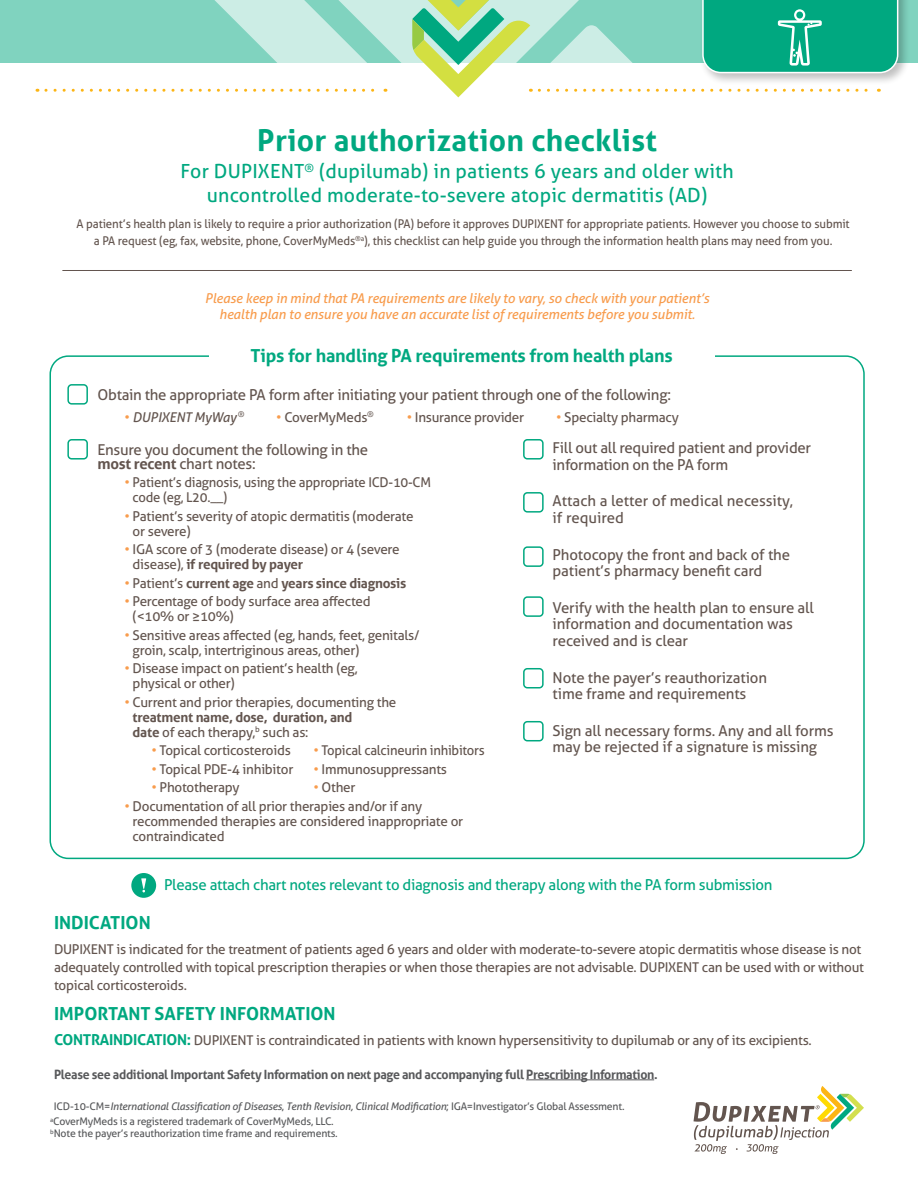
<style>
.page{position:relative;width:918px;height:1188px;background:#fff}
.page>*{position:absolute;margin:0;border:0;box-sizing:border-box;transform-origin:0 0}
.t1{font:700 30px "Aller";letter-spacing:.01em;color:#00a880}
.t2{font:19.5px/23.4px "Aller";letter-spacing:.01em;color:#00a880;text-align:center}
.t3{font:700 18px "Aller";letter-spacing:-.01em;color:#00a880}
.t4{font:15px/16.5px "Aller";letter-spacing:-.01em;color:#63554f}
.t5{font:15px "Aller";letter-spacing:-.02em;color:#00a880}
.t6{font:13.5px/15px "Aller";letter-spacing:-.02em;color:#63554f}
.t7{font:italic 13.5px/16.5px "Aller";letter-spacing:-.01em;color:#f89c4d;text-align:center}
.t8{font:700 13.5px "Aller";letter-spacing:-.02em;color:#63554f}
.t9{font:italic 13.5px "Aller";letter-spacing:-.02em;color:#63554f}
.t10{font:700 12.75px "Aller";letter-spacing:-.025em;color:#58595b}
.t11{font:12px/16.5px "Aller";letter-spacing:-.01em;color:#63554f;text-align:center;scale:.96 1}
.t12{font:10.5px/15px "Aller";letter-spacing:-.02em;color:#58595b}
.s1{font-style:normal;color:#f89c4d}
.s2{color:#f89c4d}
.s3{font-weight:700}
.s4{font-weight:400;color:#f89c4d}
.s5{font-weight:400}
.s6{font-weight:700;font-size:15px;color:#00a880}
.s7{font-style:italic}
</style>
<div class="page">
<div style="left:0;top:0;width:918px;height:63px;background:#80d3bf"></div>
<hr style="left:62px;top:270px;width:790px;height:1px;background:#63554f">
<div style="left:67px;top:384px;width:21px;height:21px;border:2px solid #00a880;border-radius:4px"></div>
<div style="left:523px;top:492px;width:21px;height:21px;border:2px solid #00a880;border-radius:4px"></div>
<div style="left:523px;top:546px;width:21px;height:21px;border:2px solid #00a880;border-radius:4px"></div>
<div style="left:523px;top:596px;width:21px;height:21px;border:2px solid #00a880;border-radius:4px"></div>
<div style="left:523px;top:668px;width:21px;height:21px;border:2px solid #00a880;border-radius:4px"></div>
<div style="left:523px;top:721px;width:21px;height:20px;border:2px solid #00a880;border-radius:4px"></div>
<div style="left:67px;top:439px;width:21px;height:21px;border:2px solid #00a880;border-radius:4px"></div>
<div style="left:523px;top:439px;width:21px;height:21px;border:2px solid #00a880;border-radius:4px"></div>
<hr style="left:526px;top:1080px;width:128px;height:1px;background:#58595b">
<svg style="left:181px;top:0;width:105px;height:89px"></svg>
<svg style="left:286px;top:0;width:253px;height:98px;fill:#ccede5"></svg>
<svg style="left:46px;top:89px;width:340px;height:3px"></svg>
<svg style="left:412px;top:0;width:119px;height:97px"></svg>
<div style="left:700px;top:0;width:211px;height:86px;background:#000;opacity:.25"></div>
<svg style="left:694px;top:1086px;width:170px;height:68px"></svg>
<svg style="left:539px;top:0;width:360px;height:92px"></svg>
<div style="left:131px;top:873px;width:25px;height:25px;background:#00a880;border-radius:50%"></div>
<svg style="left:141px;top:878px;width:5px;height:14px"></svg>
<h1 class="t1" style="left:257px;top:122px;width:401px">Prior authorization checklist</h1>
<h2 class="t2" style="left:181px;top:160px;width:555px">For DUPIXENT<sup>®</sup> (dupilumab) in patients 6 years and older with uncontrolled moderate-to-severe atopic dermatitis (AD)</h2>
<p class="t11" style="left:77px;top:216px;width:807px">A patient’s health plan is likely to require a prior authorization (PA) before it approves DUPIXENT for appropriate patients. However you choose to submit a PA request (eg, fax, website, phone, CoverMyMeds<sup>®a</sup>), this checklist can help guide you through the information health plans may need from you.</p>
<p class="t7" style="left:205px;top:290px;width:506px">Please keep in mind that PA requirements are likely to vary, so check with your patient’s health plan to ensure you have an accurate list of requirements before you submit.</p>
<h3 class="t3" style="left:250px;top:345px;width:424px">Tips for handling PA requirements from health plans</h3>
<p class="t4" style="left:98px;top:386px;width:575px">Obtain the appropriate PA form after initiating your patient through one of the following:</p>
<p class="t9" style="left:124px;top:408px;width:121px"><span class="s1">•</span> DUPIXENT MyWay <sup>®</sup></p>
<p class="t6" style="left:276px;top:409px;width:99px"><span class="s2">•</span> CoverMyMeds<sup>®</sup></p>
<p class="t6" style="left:407px;top:409px;width:119px"><span class="s2">•</span> Insurance provider</p>
<p class="t6" style="left:556px;top:409px;width:124px"><span class="s2">•</span> Specialty pharmacy</p>
<p class="t4" style="left:98px;top:443px;width:272px;line-height:13.5px">Ensure you document the following in the <span class="s3">most recent</span> chart notes:</p>
<p class="t6" style="left:133px;top:475px;width:300px;text-indent:-8px"><span class="s2">•</span> Patient’s diagnosis, using the appropriate ICD-10-CM code (eg, L20.__)</p>
<p class="t6" style="left:133px;top:508px;width:283px;text-indent:-8px"><span class="s2">•</span> Patient’s severity of atopic dermatitis (moderate or severe)</p>
<p class="t6" style="left:133px;top:542px;width:269px;text-indent:-8px"><span class="s2">•</span> IGA score of 3 (moderate disease) or 4 (severe disease), <span class="s3">if required by payer</span></p>
<p class="t8" style="left:125px;top:575px;width:283px"><span class="s4">•</span> <span class="s5">Patient’s</span> current age <span class="s5">and</span> years since diagnosis</p>
<p class="t6" style="left:133px;top:594px;width:240px;text-indent:-8px"><span class="s2">•</span> Percentage of body surface area affected (&lt;10% or ≥10%)</p>
<p class="t6" style="left:133px;top:627px;width:288px;text-indent:-8px"><span class="s2">•</span> Sensitive areas affected (eg, hands, feet, genitals/ groin, scalp, intertriginous areas, other)</p>
<p class="t6" style="left:133px;top:661px;width:226px;text-indent:-8px"><span class="s2">•</span> Disease impact on patient’s health (eg, physical or other)</p>
<p class="t6" style="left:133px;top:694px;width:265px;text-indent:-8px"><span class="s2">•</span> Current and prior therapies, documenting the <span class="s3">treatment name, dose, duration, and<br>date</span> of each therapy,<sup>b</sup> such as:</p>
<p class="t6" style="left:152px;top:743px;width:141px"><span class="s2">•</span> Topical corticosteroids</p>
<p class="t6" style="left:314px;top:743px;width:173px"><span class="s2">•</span> Topical calcineurin inhibitors</p>
<p class="t6" style="left:152px;top:762px;width:143px"><span class="s2">•</span> Topical PDE-4 inhibitor</p>
<p class="t6" style="left:314px;top:762px;width:135px"><span class="s2">•</span> Immunosuppressants</p>
<p class="t6" style="left:152px;top:780px;width:90px"><span class="s2">•</span> Phototherapy</p>
<p class="t6" style="left:314px;top:780px;width:44px"><span class="s2">•</span> Other</p>
<p class="t6" style="left:133px;top:799px;width:332px;text-indent:-8px"><span class="s2">•</span> Documentation of all prior therapies and/or if any recommended therapies are considered inappropriate or contraindicated</p>
<p class="t4" style="left:553px;top:440px;width:260px">Fill out all required patient and provider information on the PA form</p>
<p class="t4" style="left:553px;top:493px;width:242px">Attach a letter of medical necessity, if required</p>
<p class="t4" style="left:553px;top:546px;width:239px">Photocopy the front and back of the patient’s pharmacy benefit card</p>
<p class="t4" style="left:553px;top:599px;width:263px">Verify with the health plan to ensure all information and documentation was received and is clear</p>
<p class="t4" style="left:553px;top:669px;width:216px">Note the payer’s reauthorization time frame and requirements</p>
<p class="t4" style="left:553px;top:722px;width:283px">Sign all necessary forms. Any and all forms may be rejected if a signature is missing</p>
<p class="t5" style="left:164px;top:876px;width:610px">Please attach chart notes relevant to diagnosis and therapy along with the PA form submission</p>
<h3 class="t3" style="left:54px;top:911px;width:98px">INDICATION</h3>
<p class="t6" style="left:54px;top:940px;width:812px;line-height:18px">DUPIXENT is indicated for the treatment of patients aged 6 years and older with moderate-to-severe atopic dermatitis whose disease is not adequately controlled with topical prescription therapies or when those therapies are not advisable. DUPIXENT can be used with or without topical corticosteroids.</p>
<h3 class="t3" style="left:54px;top:1003px;width:283px">IMPORTANT SAFETY INFORMATION</h3>
<p class="t6" style="left:54px;top:1033px;width:759px"><span class="s6">CONTRAINDICATION:</span> DUPIXENT is contraindicated in patients with known hypersensitivity to dupilumab or any of its excipients.</p>
<p class="t10" style="left:54px;top:1067px;width:605px">Please see additional Important Safety Information on next page and accompanying full Prescribing Information.</p>
<p class="t12" style="left:50px;top:1099px;width:576px;text-indent:4px">ICD-10-CM=<span class="s7">International Classification of Diseases</span>, <span class="s7">Tenth Revision, Clinical Modification</span>; IGA=Investigator’s Global Assessment. <sup>a</sup>CoverMyMeds is a registered trademark of CoverMyMeds, LLC.</p>
<p class="t12" style="left:50px;top:1126px;width:289px"><sup>b</sup>Note the payer’s reauthorization time frame and requirements.</p>
</div>
